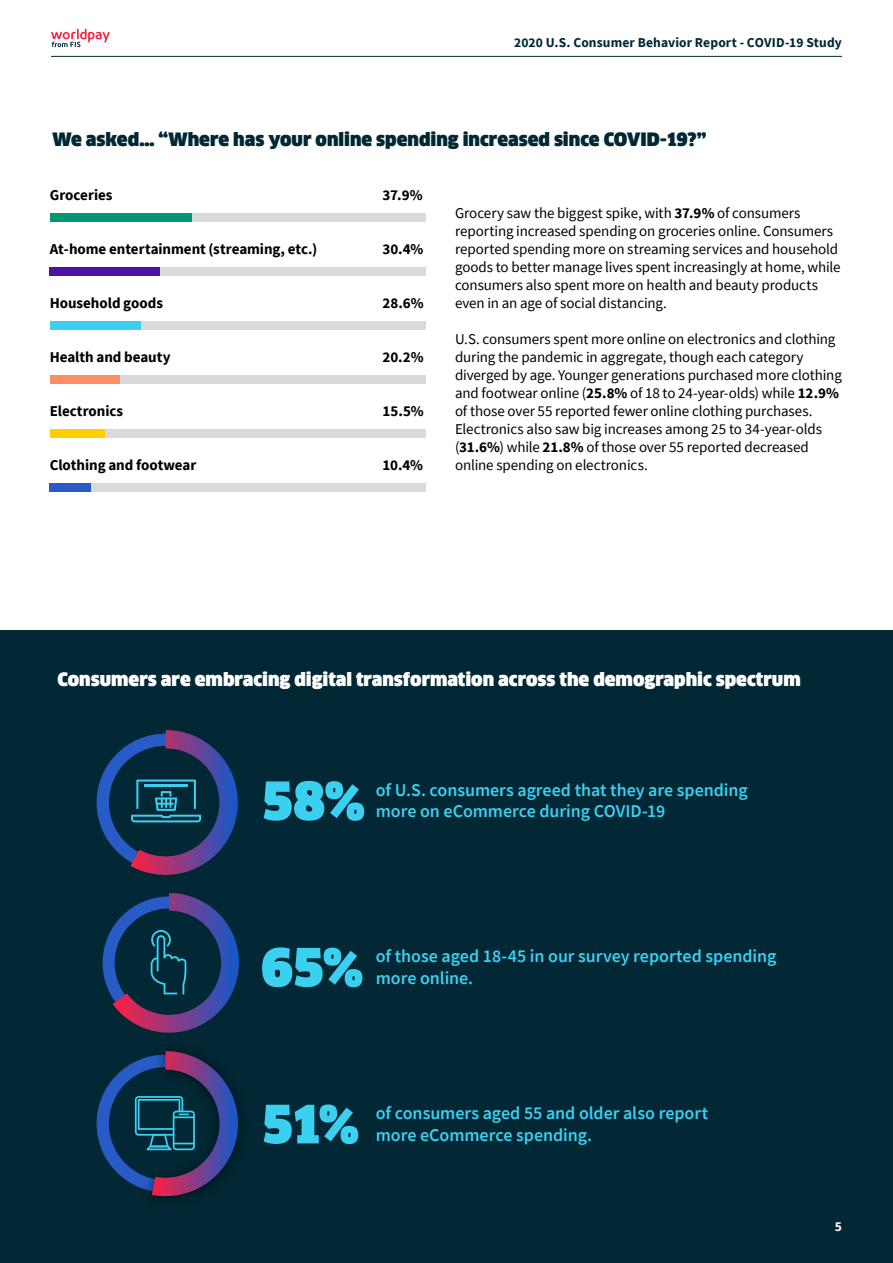
<style>
.page{position:relative;width:893px;height:1263px;background:#fff}
.page>*{position:absolute;margin:0;border:0;box-sizing:border-box;transform-origin:0 0}
.t1{font:900 51.6px "Clan Offc Pro";color:#3bcff0}
.t2{font:600 18px/21.6px "Source Sans Pro";letter-spacing:-.005em;color:#3bcff0}
.t3{font:900 18px "Clan Offc Pro";color:#fff}
.t4{font:900 18px "Clan Offc Pro";color:#012834}
.t5{font:15px/18px "Source Sans Pro";letter-spacing:-.01em;color:#000}
.t6{font:700 15px "Source Sans Pro";letter-spacing:-.005em;color:#000}
.t7{font:700 13.5px "Source Sans Pro";letter-spacing:.01em;color:#012834}
.t8{font:700 13.5px "Source Sans Pro";color:#fff}
.s1{font-weight:700}
</style>
<div class="page">
<hr style="left:51px;top:56px;width:791px;height:1px;background:#012834">
<svg style="left:51px;top:29px;width:59px;height:18px"></svg>
<div style="left:0;top:631px;width:893px;height:632px;background:#012834"></div>
<div style="left:50px;top:213px;width:375px;height:9px;background:#dadada"></div>
<div style="left:50px;top:267px;width:375px;height:9px;background:#dadada"></div>
<div style="left:50px;top:321px;width:375px;height:9px;background:#dadada"></div>
<div style="left:50px;top:375px;width:375px;height:9px;background:#dadada"></div>
<div style="left:50px;top:429px;width:375px;height:9px;background:#dadada"></div>
<div style="left:50px;top:483px;width:375px;height:9px;background:#dadada"></div>
<div style="left:50px;top:213px;width:141px;height:9px;background:#009775"></div>
<div style="left:50px;top:267px;width:110px;height:9px;background:#4c12a1"></div>
<div style="left:50px;top:321px;width:90px;height:9px;background:#3bcff0"></div>
<div style="left:50px;top:375px;width:70px;height:9px;background:#fd8d62"></div>
<div style="left:50px;top:429px;width:55px;height:9px;background:#ffcd00"></div>
<div style="left:50px;top:483px;width:41px;height:9px;background:#285bc5"></div>
<svg style="left:97px;top:730px;width:141px;height:145px"></svg>
<svg style="left:103px;top:893px;width:136px;height:140px"></svg>
<img style="left:155px;top:1051px;width:85px;height:148px">
<svg style="left:97px;top:1055px;width:141px;height:141px"></svg>
<p class="t7" style="left:514px;top:33px;width:329px">2020 U.S. Consumer Behavior Report - COVID-19 Study</p>
<p class="t4" style="left:52px;top:128px;width:655px">We asked… “Where has your online spending increased since COVID-19?”</p>
<p class="t6" style="left:50px;top:184px;width:64px">Groceries</p>
<p class="t6" style="left:383px;top:184px;width:42px">37.9%</p>
<p class="t6" style="left:50px;top:238px;width:269px">At-home entertainment (streaming, etc.)</p>
<p class="t6" style="left:50px;top:292px;width:115px">Household goods</p>
<p class="t6" style="left:50px;top:346px;width:122px">Health and beauty</p>
<p class="t6" style="left:50px;top:400px;width:75px">Electronics</p>
<p class="t6" style="left:50px;top:454px;width:148px">Clothing and footwear</p>
<p class="t6" style="left:383px;top:238px;width:42px">30.4%</p>
<p class="t6" style="left:383px;top:292px;width:43px">28.6%</p>
<p class="t6" style="left:383px;top:346px;width:43px">20.2%</p>
<p class="t6" style="left:383px;top:400px;width:43px">15.5%</p>
<p class="t6" style="left:383px;top:454px;width:42px">10.4%</p>
<p class="t5" style="left:455px;top:203px;width:387px">Grocery saw the biggest spike, with <span class="s1">37.9%</span> of consumers reporting increased spending on groceries online. Consumers reported spending more on streaming services and household goods to better manage lives spent increasingly at home, while consumers also spent more on health and beauty products even in an age of social distancing.</p>
<p class="t5" style="left:455px;top:329px;width:388px">U.S. consumers spent more online on electronics and clothing during the pandemic in aggregate, though each category diverged by age. Younger generations purchased more clothing and footwear online (<span class="s1">25.8%</span> of 18 to 24-year-olds) while <span class="s1">12.9% </span>of those over 55 reported fewer online clothing purchases.<br>Electronics also saw big increases among 25 to 34-year-olds (<span class="s1">31.6%</span>) while <span class="s1">21.8%</span> of those over 55 reported decreased online spending on electronics.</p>
<p class="t3" style="left:57px;top:668px;width:745px">Consumers are embracing digital transformation across the demographic spectrum</p>
<h1 class="t1" style="left:261px;top:771px;width:105px">58%</h1>
<p class="t2" style="left:376px;top:779px;width:373px">of U.S. consumers agreed that they are spending more on eCommerce during COVID-19</p>
<h1 class="t1" style="left:261px;top:937px;width:104px">65%</h1>
<p class="t2" style="left:376px;top:945px;width:402px">of those aged 18-45 in our survey reported spending more online.</p>
<h1 class="t1" style="left:261px;top:1094px;width:99px">51%</h1>
<p class="t2" style="left:376px;top:1102px;width:334px">of consumers aged 55 and older also report more eCommerce spending.</p>
<p class="t8" style="left:835px;top:1217px;width:9px">5</p>
</div>
